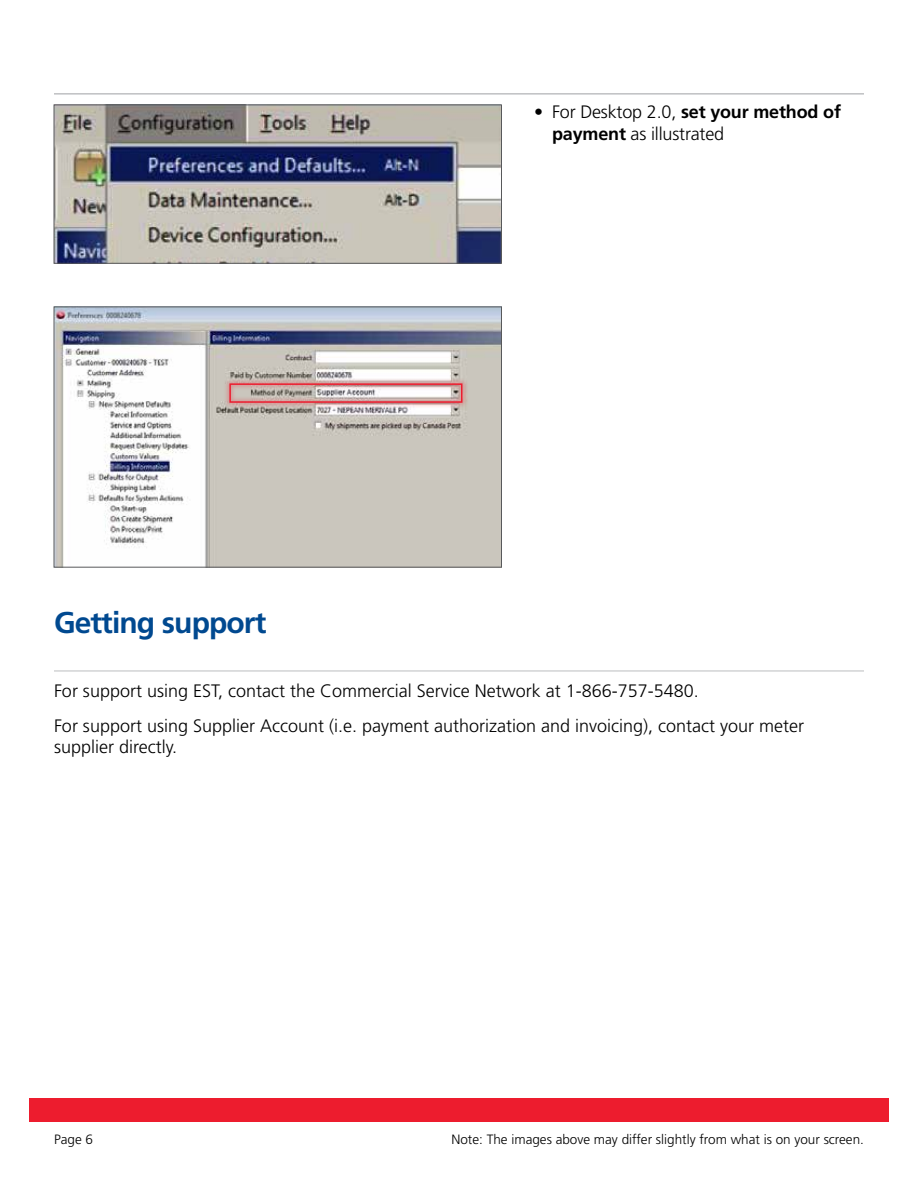
<style>
.page{position:relative;width:918px;height:1188px;background:#fff}
.page>*{position:absolute;margin:0;border:0;box-sizing:border-box;transform-origin:0 0}
.t1{font:700 30px "Frutiger";letter-spacing:-.03em;color:#004990}
.t2{font:300 18px/21.6px "Frutiger";color:#000}
.t3{font:300 13.5px "Frutiger";color:#000}
.s1{font-weight:700}
</style>
<div class="page">
<div style="left:29px;top:1098px;width:860px;height:23px;background:#ed1c2e"></div>
<img style="left:56px;top:309px;width:444px;height:256px">
<hr style="left:54px;top:94px;width:810px;height:1px;background:#bcbec0">
<img style="left:56px;top:107px;width:444px;height:154px">
<div style="left:54px;top:105px;width:448px;height:158px;border:1px solid #58595b"></div>
<div style="left:224px;top:378px;width:245px;height:31px;background:#ed1c2e;opacity:.3"></div>
<div style="left:229px;top:383px;width:233px;height:20px;border:2px solid #ed1c2e"></div>
<hr style="left:54px;top:671px;width:810px;height:1px;background:#bcbec0">
<h1 class="t1" style="left:54px;top:605px;width:214px">Getting support</h1>
<p class="t2" style="left:552px;top:102px;width:290px;text-indent:-18px">• For Desktop 2.0, <span class="s1">set your method of payment</span> as illustrated</p>
<p class="t2" style="left:54px;top:673px;width:752px;line-height:35.1px">For support using EST, contact the Commercial Service Network at 1-866-757-5480.<br>For support using Supplier Account (i.e. payment authorization and invoicing), contact your meter</p>
<p class="t2" style="left:54px;top:737px;width:125px">supplier directly.</p>
<p class="t3" style="left:54px;top:1132px;width:41px">Page 6</p>
<p class="t3" style="left:451px;top:1132px;width:414px">Note: The images above may differ slightly from what is on your screen.</p>
</div>
